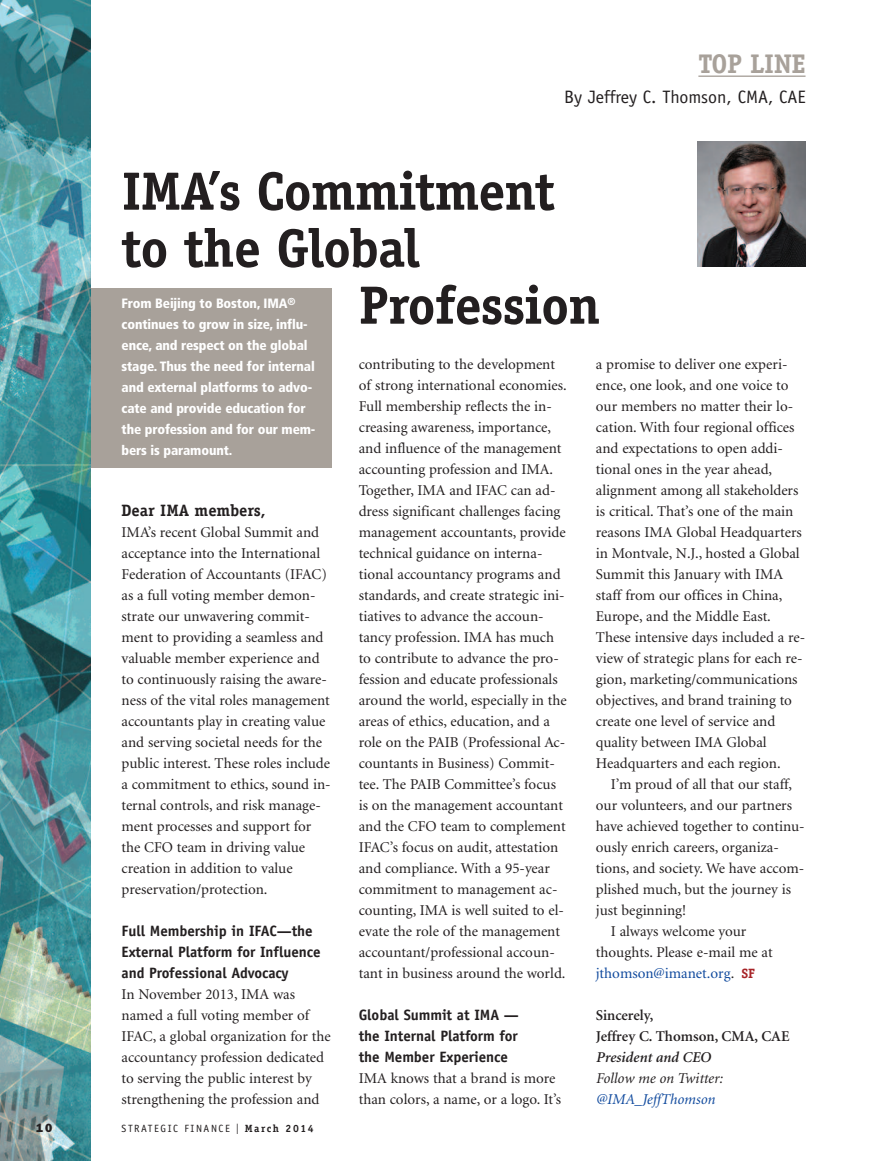
<style>
.page{position:relative;width:878px;height:1161px;background:#fff}
.page>*{position:absolute;margin:0;border:0;box-sizing:border-box;transform-origin:0 0}
.t1{font:700 54px/57px "Officina Serif";letter-spacing:-.02em;color:#231f20}
.t2{font:700 27px "Officina Serif";letter-spacing:-.015em;color:#a8a19a}
.t3{font:18px "Officina Sans";color:#231f20}
.t4{font:700 16.5px "Officina Serif";color:#231f20}
.t5{font:15px/21px "Minion";color:#231f20}
.t6{font:700 15px/21px "Officina Sans";letter-spacing:-.005em;color:#231f20}
.t7{font:600 15px/21px "Minion";color:#231f20}
.t8{font:15px "Minion";color:#0f499d}
.t9{font:italic 15px "Minion";color:#231f20}
.t10{font:italic 15px "Minion";color:#0f499d}
.t11{font:italic 600 15px "Minion";color:#231f20}
.t12{font:900 condensed 13.5px/21px "Frutiger";letter-spacing:-.01em;color:#fff}
.t13{font:800 12px "Franklin Gothic";color:#231f20}
.t14{font:10.5px "Officina Sans";letter-spacing:.15em;color:#231f20}
.t15{font:900 condensed 10.2px "Frutiger";color:#fff}
.s1{color:#231f20}
.s2{font-family:"Officina Serif";font-weight:700;font-size:13.5px;color:#a72428}
.s3{font-family:"Franklin Gothic";font-size:15px}
.s4{font-family:"Officina Serif";font-weight:700}
</style>
<div class="page">
<hr style="left:698px;top:76px;width:107px;height:1px;background:#a8a19a">
<div style="left:90px;top:288px;width:242px;height:180px;background:#a8a19a"></div>
<img style="left:0;top:0;width:90px;height:1161px">
<img style="left:698px;top:141px;width:108px;height:126px">
<h2 class="t2" style="left:698px;top:54px;width:109px">TOP LINE</h2>
<p class="t3" style="left:564px;top:90px;width:243px">By Jeffrey C. Thomson, CMA, CAE</p>
<h1 class="t1" style="left:121px;top:167px;width:435px">IMA’s Commitment to the Global</h1>
<p class="t12" style="left:122px;top:294px;width:167px">From Beijing to Boston, IMA</p>
<h1 class="t1" style="left:358px;top:281px;width:243px">Profession</h1>
<p class="t15" style="left:287px;top:297px;width:10px">®</p>
<p class="t12" style="left:121px;top:315px;width:195px">continues to grow in size, influ&shy;ence, and respect on the global stage. Thus the need for internal and external platforms to advo&shy;cate and provide education for the profession and for our mem&shy;bers is paramount.</p>
<p class="t5" style="left:359px;top:355px;width:209px">contributing to the development of strong international economies.<br>Full membership reflects the in&shy;creasing awareness, importance, and influence of the management accounting profession and IMA.<br>Together, IMA and IFAC can ad&shy;dress significant challenges facing management accountants, provide technical guidance on interna&shy;tional accountancy programs and standards, and create strategic ini&shy;tiatives to advance the accoun&shy;tancy profession. IMA has much to contribute to advance the pro&shy;fession and educate professionals around the world, especially in the areas of ethics, education, and a role on the PAIB (Professional Ac&shy;countants in Business) Commit&shy;tee. The PAIB Committee’s focus is on the management accountant and the CFO team to complement IFAC’s focus on audit, attestation and compliance. With a 95-year commitment to management ac&shy;counting, IMA is well suited to el&shy;evate the role of the management accountant/professional accoun&shy;tant in business around the world.</p>
<p class="t6" style="left:359px;top:1006px;width:162px;text-align:justify">Global Summit at IMA — the Internal Platform for the Member Experience</p>
<p class="t5" style="left:359px;top:1069px;width:204px">IMA knows that a brand is more than colors, a name, or a logo. It’s</p>
<p class="t5" style="left:596px;top:355px;width:211px">a promise to deliver one experi&shy;ence, one look, and one voice to our members no matter their lo&shy;cation. With four regional offices and expectations to open addi&shy;tional ones in the year ahead, alignment among all stakeholders is critical. That’s one of the main reasons IMA Global Headquarters in Montvale, N.J., hosted a Global<br>Summit this January with IMA staff from our offices in China,<br>Europe, and the Middle East.<br>These intensive days included a re&shy;view of strategic plans for each re&shy;gion, marketing/communications objectives, and brand training to create one level of service and quality between IMA Global<br>Headquarters and each region.</p>
<p class="t5" style="left:611px;top:775px;width:183px">I’m proud of all that our staff,</p>
<p class="t5" style="left:596px;top:796px;width:198px">our volunteers, and our partners</p>
<p class="t5" style="left:596px;top:817px;width:210px">have achieved together to continu-</p>
<p class="t5" style="left:596px;top:838px;width:184px">ously enrich careers, organiza-</p>
<p class="t5" style="left:596px;top:859px;width:210px">tions, and society. We have accom-</p>
<p class="t5" style="left:596px;top:880px;width:197px">plished much, but the journey is</p>
<p class="t5" style="left:596px;top:901px;width:92px">just beginning!</p>
<p class="t5" style="left:611px;top:922px;width:137px">I always welcome your</p>
<p class="t5" style="left:596px;top:943px;width:178px">thoughts. Please e-mail me at</p>
<p class="t8" style="left:596px;top:967px;width:160px">jthomson@imanet.org<span class="s1">.</span> <span class="s2">SF</span></p>
<p class="t7" style="left:596px;top:1006px;width:195px">Sincerely,<br>Jeffrey C. Thomson, CMA, CAE</p>
<p class="t11" style="left:596px;top:1051px;width:117px">President and CEO</p>
<p class="t9" style="left:596px;top:1072px;width:128px">Follow me on Twitter:</p>
<p class="t10" style="left:596px;top:1093px;width:121px">@IMA_JeffThomson</p>
<p class="t4" style="left:122px;top:504px;width:145px">Dear IMA members,</p>
<p class="t5" style="left:121px;top:523px;width:211px">IMA’s recent Global Summit and acceptance into the International<br>Federation of Accountants (IFAC) as a full voting member demon&shy;strate our unwavering commit&shy;ment to providing a seamless and valuable member experience and to continuously raising the aware&shy;ness of the vital roles management accountants play in creating value and serving societal needs for the public interest. These roles include a commitment to ethics, sound in&shy;ternal controls, and risk manage&shy;ment processes and support for the CFO team in driving value creation in addition to value preservation/protection.</p>
<p class="t6" style="left:122px;top:922px;width:201px">Full Membership in IFAC—the<br>External Platform for Influence and Professional Advocacy</p>
<p class="t5" style="left:122px;top:985px;width:210px">In November 2013, IMA was named a full voting member of<br>IFAC, a global organization for the accountancy profession dedicated to serving the public interest by strengthening the profession and</p>
<p class="t13" style="left:36px;top:1124px;width:18px">10</p>
<p class="t14" style="left:122px;top:1125px;width:193px">STRATEGIC FINANCE <span class="s3">I</span> <span class="s4">March 2014</span></p>
</div>
